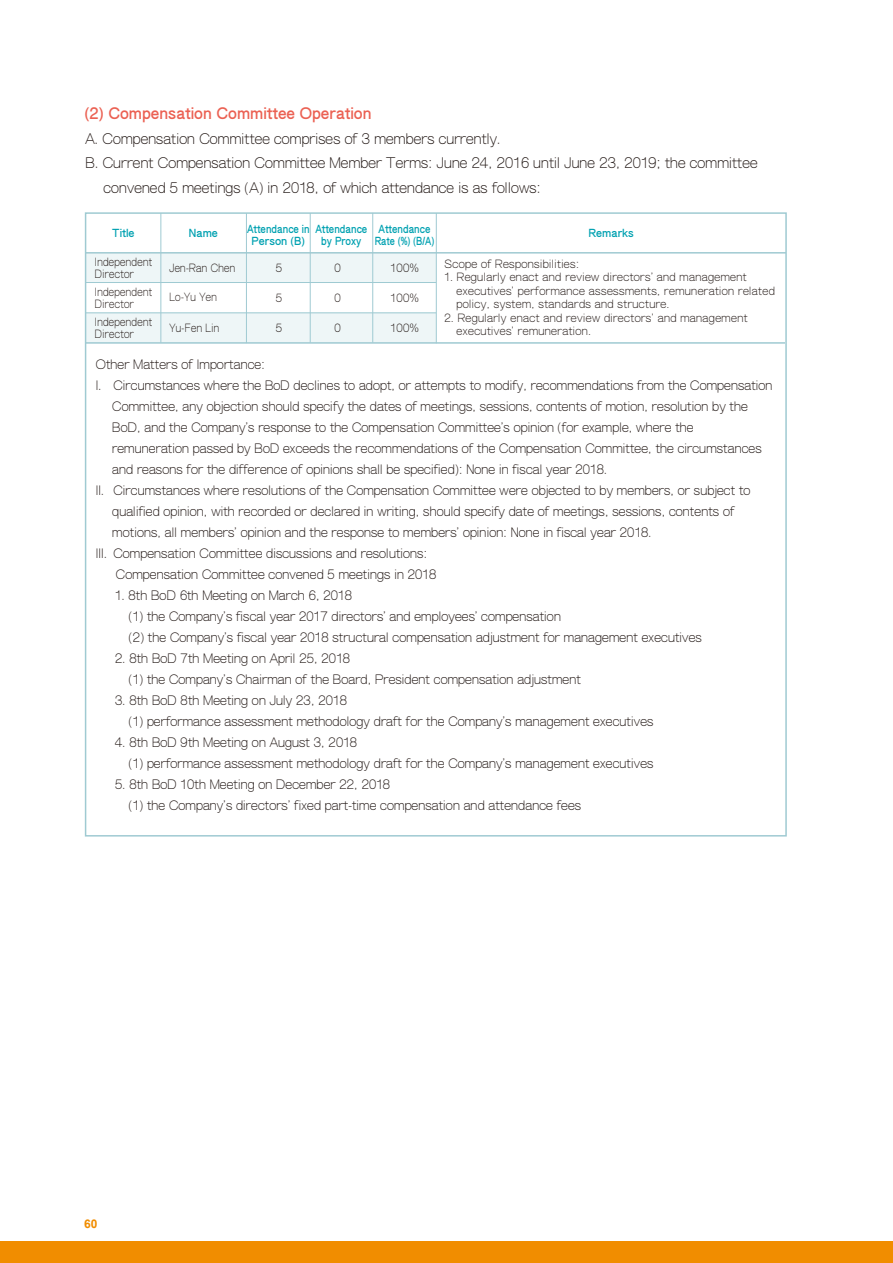
<style>
.page{position:relative;width:893px;height:1263px;background:#fff}
.page>*{position:absolute;margin:0;border:0;box-sizing:border-box;transform-origin:0 0}
.t1{font:800 15px "AR Gothic 1";color:#eb6153}
.t2{font:300 13.5px "AR Gothic 1";color:#221815}
.t3{font:300 12px/21px "AR Gothic 1";color:#221815}
.t4{font:700 12px "Arial";color:#f18d00}
.t5{font:300 10.5px/13.5px "AR Gothic 1";letter-spacing:.025em;color:#221815}
.t6{font:300 10.5px/12px "AR Gothic 1";letter-spacing:.025em;color:#221815;scale:.9 1}
.t7{font:800 10.5px/12px "AR Gothic 1";color:#00a1b1;text-align:center;scale:.9 1}
.t8{font:800 10.5px "AR Gothic 1";color:#00a1b1}
</style>
<div class="page">
<div style="left:86px;top:253px;width:350px;height:29px;background:#eef6f7"></div>
<div style="left:86px;top:313px;width:350px;height:30px;background:#eef6f7"></div>
<hr style="left:86px;top:282px;width:350px;height:1px;background:#9fcad2">
<hr style="left:86px;top:252px;width:700px;height:2px;background:#9fcad2">
<hr style="left:86px;top:312px;width:350px;height:1px;background:#9fcad2">
<hr style="left:86px;top:342px;width:699px;height:2px;background:#9fcad2">
<hr style="left:436px;top:213px;width:1px;height:130px;background:#9fcad2">
<hr style="left:310px;top:213px;width:1px;height:130px;background:#9fcad2">
<hr style="left:246px;top:213px;width:1px;height:130px;background:#9fcad2">
<hr style="left:160px;top:213px;width:1px;height:130px;background:#9fcad2">
<hr style="left:372px;top:213px;width:1px;height:130px;background:#9fcad2">
<div style="left:0;top:1242px;width:893px;height:21px;background:#f18d00"></div>
<p class="t1" style="left:84px;top:106px;width:289px">(2) Compensation Committee Operation</p>
<p class="t2" style="left:86px;top:133px;width:417px">A. Compensation Committee comprises of 3 members currently.</p>
<p class="t2" style="left:86px;top:157px;width:674px">B. Current Compensation Committee Member Terms: June 24, 2016 until June 23, 2019; the committee</p>
<p class="t2" style="left:104px;top:181px;width:439px">convened 5 meetings (A) in 2018, of which attendance is as follows:</p>
<p class="t8" style="left:112px;top:228px;width:24px">Title</p>
<p class="t8" style="left:189px;top:228px;width:31px">Name</p>
<p class="t8" style="left:588px;top:228px;width:47px">Remarks</p>
<p class="t7" style="left:247px;top:224px;width:71px">Attendance in<br>Person (B)</p>
<p class="t7" style="left:315px;top:224px;width:59px">Attendance by Proxy</p>
<p class="t7" style="left:375px;top:224px;width:68px">Attendance<br>Rate (%) (B/A)</p>
<p class="t6" style="left:95px;top:257px;width:65px">Independent<br>Director</p>
<p class="t6" style="left:95px;top:286px;width:65px">Independent<br>Director</p>
<p class="t6" style="left:95px;top:317px;width:65px">Independent<br>Director</p>
<p class="t6" style="left:169px;top:263px;width:75px">Jen-Ran Chen</p>
<p class="t6" style="left:169px;top:292px;width:55px">Lo-Yu Yen</p>
<p class="t6" style="left:169px;top:323px;width:57px">Yu-Fen Lin</p>
<p class="t5" style="left:276px;top:262px;width:8px">5</p>
<p class="t5" style="left:276px;top:292px;width:8px">5</p>
<p class="t5" style="left:276px;top:322px;width:8px">5</p>
<p class="t5" style="left:334px;top:262px;width:8px">0</p>
<p class="t5" style="left:334px;top:292px;width:8px">0</p>
<p class="t5" style="left:334px;top:322px;width:8px">0</p>
<p class="t5" style="left:391px;top:262px;width:30px">100%</p>
<p class="t5" style="left:391px;top:292px;width:30px">100%</p>
<p class="t5" style="left:391px;top:322px;width:30px">100%</p>
<p class="t5" style="left:445px;top:258px;width:136px">Scope of Responsibilities:</p>
<p class="t5" style="left:457px;top:272px;width:320px;text-indent:-12px">1. Regularly enact and review directors' and management executives' performance assessments, remuneration related policy, system, standards and structure.</p>
<p class="t5" style="left:457px;top:312px;width:293px;text-indent:-12px">2. Regularly enact and review directors' and management executives' remuneration.</p>
<p class="t3" style="left:96px;top:355px;width:171px">Other Matters of Importance:</p>
<p class="t3" style="left:96px;top:376px;width:678px">I. Circumstances where the BoD declines to adopt, or attempts to modify, recommendations from the Compensation</p>
<p class="t3" style="left:112px;top:397px;width:637px">Committee, any objection should specify the dates of meetings, sessions, contents of motion, resolution by the</p>
<p class="t3" style="left:112px;top:418px;width:583px">BoD, and the Company's response to the Compensation Committee's opinion (for example, where the</p>
<p class="t3" style="left:112px;top:439px;width:651px">remuneration passed by BoD exceeds the recommendations of the Compensation Committee, the circumstances</p>
<p class="t3" style="left:112px;top:460px;width:496px">and reasons for the difference of opinions shall be specified): None in fiscal year 2018.</p>
<p class="t3" style="left:96px;top:481px;width:656px">II. Circumstances where resolutions of the Compensation Committee were objected to by members, or subject to</p>
<p class="t3" style="left:112px;top:502px;width:624px">qualified opinion, with recorded or declared in writing, should specify date of meetings, sessions, contents of</p>
<p class="t3" style="left:112px;top:523px;width:541px">motions, all members' opinion and the response to members' opinion: None in fiscal year 2018.</p>
<p class="t3" style="left:96px;top:544px;width:333px">III. Compensation Committee discussions and resolutions:</p>
<p class="t3" style="left:116px;top:565px;width:322px">Compensation Committee convened 5 meetings in 2018</p>
<p class="t3" style="left:129px;top:586px;width:575px;text-indent:-14px">1. 8th BoD 6th Meeting on March 6, 2018<br>(1) the Company's fiscal year 2017 directors' and employees' compensation<br>(2) the Company's fiscal year 2018 structural compensation adjustment for management executives</p>
<p class="t3" style="left:129px;top:649px;width:454px;text-indent:-14px">2. 8th BoD 7th Meeting on April 25, 2018<br>(1) the Company's Chairman of the Board, President compensation adjustment</p>
<p class="t3" style="left:129px;top:691px;width:526px;text-indent:-14px">3. 8th BoD 8th Meeting on July 23, 2018<br>(1) performance assessment methodology draft for the Company's management executives</p>
<p class="t3" style="left:129px;top:733px;width:526px;text-indent:-14px">4. 8th BoD 9th Meeting on August 3, 2018<br>(1) performance assessment methodology draft for the Company's management executives</p>
<p class="t3" style="left:129px;top:775px;width:454px;text-indent:-14px">5. 8th BoD 10th Meeting on December 22, 2018<br>(1) the Company's directors' fixed part-time compensation and attendance fees</p>
<p class="t4" style="left:84px;top:1216px;width:15px">60</p>
</div>
